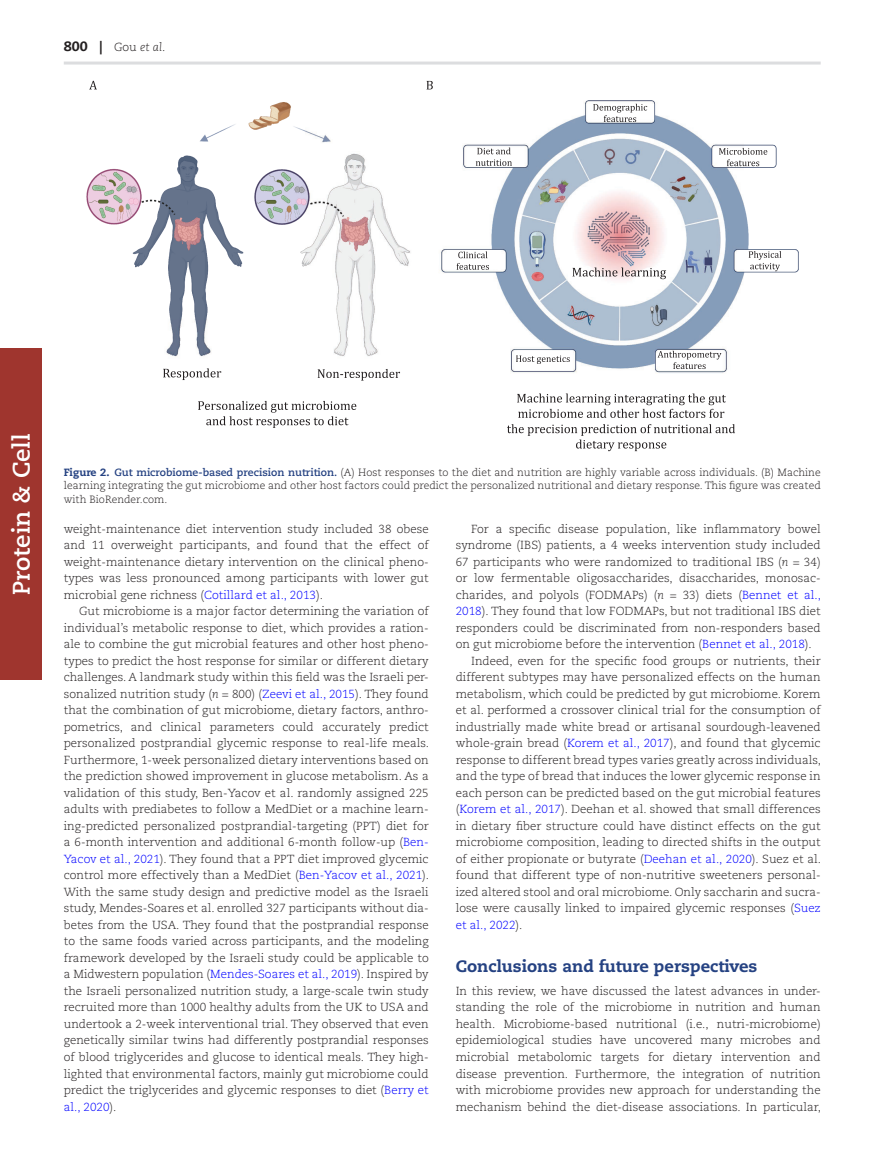
<style>
.page{position:relative;width:893px;height:1174px;background:#fff}
.page>*{position:absolute;margin:0;border:0;box-sizing:border-box;transform-origin:0 0}
.t1{font:700 24px "Caecilia LT Std";color:#fff}
.t2{font:800 16.5px "Caecilia LT Std";color:#254282}
.t3{font:800 13.5px "Caecilia LT Std";color:#231f20}
.t4{font:300 11.7px/16.5px "Caecilia LT Std";color:#231f20;text-align:justify}
.t5{font:300 11.7px "Caecilia LT Std";color:#00f}
.t6{font:300 10.5px/13.5px "Caecilia LT Std";color:#231f20;text-align:justify}
.s1{font-weight:300;font-size:11.7px}
.s2{font-weight:300;font-style:italic;font-size:11.7px}
.s3{font-weight:800;color:#254282}
.s4{font-weight:700;color:#254282}
.s5{color:#00f}
.s6{font-style:italic}
.s7{color:#231f20}
</style>
<div class="page">
<hr style="left:64px;top:62px;width:757px;height:3px;background:#dcdddf">
<div style="left:0;top:348px;width:42px;height:332px;background:#9f352e"></div>
<img style="left:86px;top:100px;width:713px;height:273px">
<svg style="left:89px;top:81px;width:8px;height:8px"></svg>
<svg style="left:426px;top:81px;width:7px;height:8px"></svg>
<svg style="left:163px;top:368px;width:58px;height:12px"></svg>
<svg style="left:318px;top:369px;width:82px;height:11px"></svg>
<svg style="left:198px;top:401px;width:158px;height:27px"></svg>
<svg style="left:517px;top:393px;width:209px;height:25px"></svg>
<svg style="left:507px;top:424px;width:228px;height:27px"></svg>
<svg style="left:593px;top:104px;width:54px;height:18px"></svg>
<svg style="left:476px;top:148px;width:36px;height:18px"></svg>
<svg style="left:456px;top:251px;width:33px;height:19px"></svg>
<svg style="left:719px;top:148px;width:48px;height:18px"></svg>
<svg style="left:749px;top:251px;width:32px;height:20px"></svg>
<svg style="left:658px;top:351px;width:63px;height:18px"></svg>
<svg style="left:516px;top:355px;width:54px;height:9px"></svg>
<svg style="left:572px;top:267px;width:94px;height:12px"></svg>
<p class="t3" style="left:64px;top:38px;width:103px">800 | <span class="s1">Gou</span> <span class="s2">et al</span><span class="s1">.</span></p>
<h1 class="t1" style="left:7px;top:595px;width:163px;rotate:-90deg">Protein &amp; Cell</h1>
<p class="t6" style="left:64px;top:465px;width:758px"><span class="s3">Figure 2.</span> <span class="s4">Gut microbiome-based precision nutrition.</span> (A) Host responses to the diet and nutrition are highly variable across individuals. (B) Machine learning integrating the gut microbiome and other host factors could predict the personalized nutritional and dietary response. This figure was created with BioRender.com.</p>
<p class="t4" style="left:64px;top:521px;width:366px">weight-maintenance diet intervention study included 38 obese and 11 overweight participants, and found that the effect of weight-maintenance dietary intervention on the clinical pheno&shy;types was less pronounced among participants with lower gut microbial gene richness (<span class="s5">Cotillard et al., 2013</span>).</p>
<p class="t4" style="left:64px;top:603px;width:367px;text-indent:15px">Gut microbiome is a major factor determining the variation of individual’s metabolic response to diet, which provides a ration&shy;ale to combine the gut microbial features and other host pheno&shy;types to predict the host response for similar or different dietary challenges. A landmark study within this field was the Israeli per&shy;sonalized nutrition study (<span class="s6">n</span> = 800) (<span class="s5">Zeevi et al., 2015</span>). They found that the combination of gut microbiome, dietary factors, anthro&shy;pometrics, and clinical parameters could accurately predict personalized postprandial glycemic response to real-life meals.<br>Furthermore, 1-week personalized dietary interventions based on the prediction showed improvement in glucose metabolism. As a validation of this study, Ben-Yacov et al. randomly assigned 225 adults with prediabetes to follow a MedDiet or a machine learn&shy;ing-predicted personalized postprandial-targeting (PPT) diet for a 6-month intervention and additional 6-month follow-up (<span class="s5">Ben-Yacov et al., 2021</span>). They found that a PPT diet improved glycemic control more effectively than a MedDiet (<span class="s5">Ben-Yacov et al., 2021</span>).<br>With the same study design and predictive model as the Israeli study, Mendes-Soares et al. enrolled 327 participants without dia&shy;betes from the USA. They found that the postprandial response to the same foods varied across participants, and the modeling framework developed by the Israeli study could be applicable to a Midwestern population (<span class="s5">Mendes-Soares et al., 2019</span>). Inspired by the Israeli personalized nutrition study, a large-scale twin study recruited more than 1000 healthy adults from the UK to USA and undertook a 2-week interventional trial. They observed that even genetically similar twins had differently postprandial responses of blood triglycerides and glucose to identical meals. They high&shy;lighted that environmental factors, mainly gut microbiome could predict the triglycerides and glycemic responses to diet (<span class="s5">Berry et al., 2020</span>).</p>
<p class="t4" style="left:471px;top:521px;width:351px">For a specific disease population, like inflammatory bowel</p>
<p class="t4" style="left:456px;top:537px;width:366px">syndrome (IBS) patients, a 4 weeks intervention study included</p>
<p class="t4" style="left:456px;top:554px;width:366px">67 participants who were randomized to traditional IBS (<span class="s6">n</span> = 34)</p>
<p class="t4" style="left:456px;top:570px;width:366px">or low fermentable oligosaccharides, disaccharides, monosac-</p>
<p class="t4" style="left:456px;top:587px;width:367px">charides, and polyols (FODMAPs) (<span class="s6">n</span> = 33) diets (<span class="s5">Bennet et al.,</span></p>
<p class="t4" style="left:456px;top:603px;width:366px"><span class="s5">2018</span>). They found that low FODMAPs, but not traditional IBS diet</p>
<p class="t4" style="left:456px;top:620px;width:366px">responders could be discriminated from non-responders based</p>
<p class="t4" style="left:456px;top:636px;width:358px">on gut microbiome before the intervention (<span class="s5">Bennet et al., 2018</span>).</p>
<p class="t4" style="left:471px;top:653px;width:351px">Indeed, even for the specific food groups or nutrients, their</p>
<p class="t4" style="left:456px;top:669px;width:366px">different subtypes may have personalized effects on the human</p>
<p class="t4" style="left:456px;top:686px;width:366px">metabolism, which could be predicted by gut microbiome. Korem</p>
<p class="t4" style="left:456px;top:702px;width:366px">et al. performed a crossover clinical trial for the consumption of</p>
<p class="t4" style="left:456px;top:719px;width:366px">industrially made white bread or artisanal sourdough-leavened</p>
<p class="t4" style="left:456px;top:735px;width:366px">whole-grain bread (<span class="s5">Korem et al., 2017</span>), and found that glycemic</p>
<p class="t4" style="left:456px;top:752px;width:367px">response to different bread types varies greatly across individuals,</p>
<p class="t4" style="left:456px;top:768px;width:366px">and the type of bread that induces the lower glycemic response in</p>
<p class="t4" style="left:456px;top:785px;width:366px">each person can be predicted based on the gut microbial features</p>
<p class="t4" style="left:456px;top:801px;width:366px">(<span class="s5">Korem et al., 2017</span>). Deehan et al. showed that small differences</p>
<p class="t4" style="left:456px;top:818px;width:366px">in dietary fiber structure could have distinct effects on the gut</p>
<p class="t4" style="left:456px;top:834px;width:366px">microbiome composition, leading to directed shifts in the output</p>
<p class="t4" style="left:456px;top:851px;width:367px">of either propionate or butyrate (<span class="s5">Deehan et al., 2020</span>). Suez et al.</p>
<p class="t4" style="left:456px;top:867px;width:366px">found that different type of non-nutritive sweeteners personal-</p>
<p class="t4" style="left:456px;top:884px;width:366px">ized altered stool and oral microbiome. Only saccharin and sucra-</p>
<p class="t4" style="left:456px;top:900px;width:366px">lose were causally linked to impaired glycemic responses (<span class="s5">Suez</span></p>
<p class="t5" style="left:456px;top:918px;width:68px">et al., 2022<span class="s7">).</span></p>
<h2 class="t2" style="left:456px;top:956px;width:303px">Conclusions and future perspectives</h2>
<p class="t4" style="left:456px;top:983px;width:367px">In this review, we have discussed the latest advances in under&shy;standing the role of the microbiome in nutrition and human health. Microbiome-based nutritional (i.e., nutri-microbiome) epidemiological studies have uncovered many microbes and microbial metabolomic targets for dietary intervention and disease prevention. Furthermore, the integration of nutrition with microbiome provides new approach for understanding the mechanism behind the diet-disease associations. In particular,</p>
</div>
